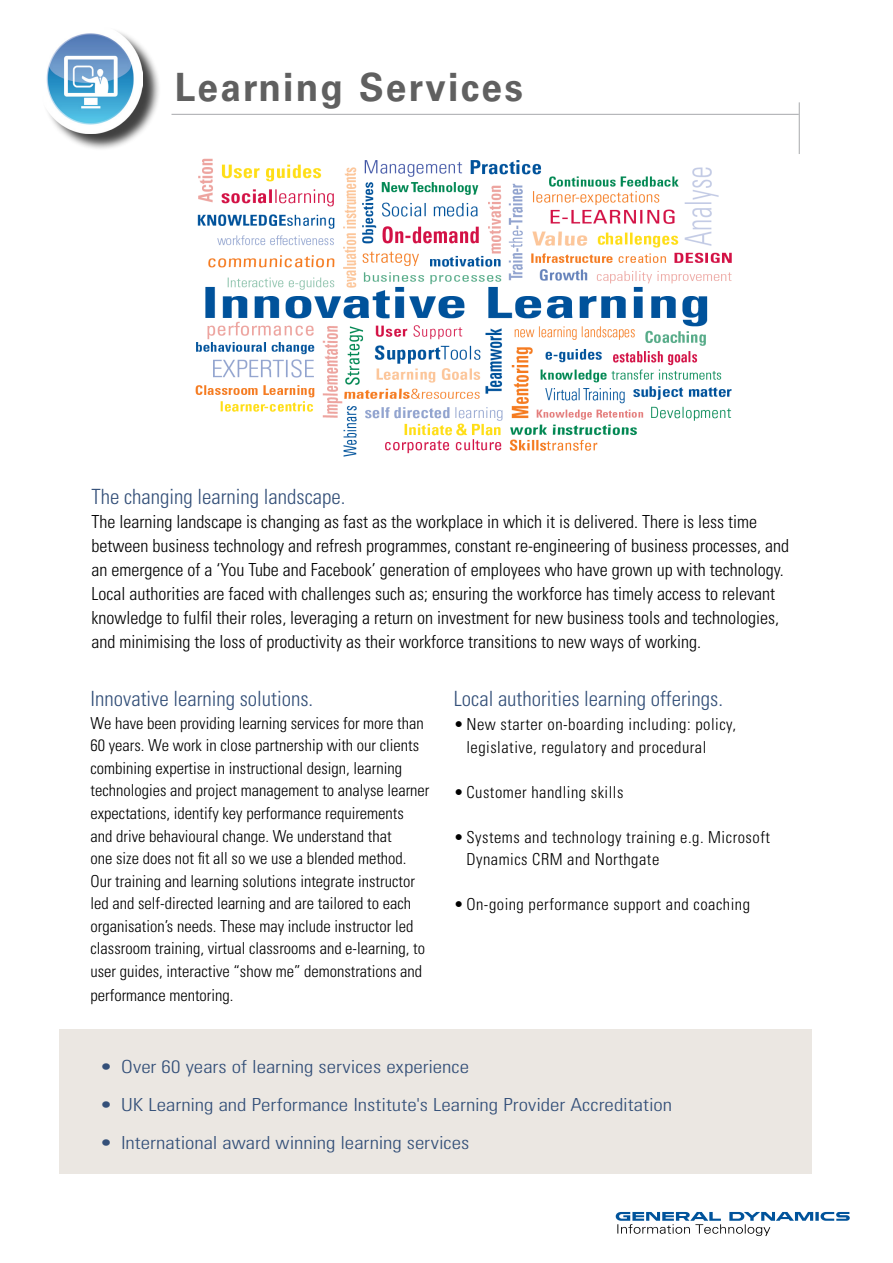
<style>
.page{position:relative;width:893px;height:1263px;background:#fff}
.page>*{position:absolute;margin:0;border:0;box-sizing:border-box;transform-origin:0 0}
.t1{font:700 39px "Univers LT Std";letter-spacing:.06em;color:#606060;scale:.95 1}
.t2{font:300 condensed 21px "Univers LT Std";color:#345079}
.t3{font:300 condensed 18px/24px "Univers LT Std";color:#000}
.t4{font:300 condensed 18px "Univers LT Std";color:#345079;scale:1.17 1}
.t5{font:300 condensed 16.5px/22.5px "Univers LT Std";color:#000}
.t6{font:300 condensed 16.5px/22.5px "Univers LT Std";letter-spacing:.03em;color:#000}
</style>
<div class="page">
<svg style="left:616px;top:1212px;width:234px;height:24px"></svg>
<hr style="left:171px;top:114px;width:628px;height:1px;background:#a7a9ac">
<hr style="left:799px;top:102px;width:1px;height:52px;background:#a7a9ac">
<div style="left:41px;top:27px;width:120px;height:124px;background:#000;opacity:.75"></div>
<img style="left:41px;top:27px;width:102px;height:106px">
<div style="left:60px;top:1029px;width:752px;height:144px;background:#ebe7e2"></div>
<img style="left:195px;top:158px;width:537px;height:298px">
<h1 class="t1" style="left:175px;top:65px;width:368px">Learning Services</h1>
<p class="t2" style="left:91px;top:483px;width:256px">The changing learning landscape.</p>
<p class="t3" style="left:91px;top:509px;width:699px">The learning landscape is changing as fast as the workplace in which it is delivered. There is less time between business technology and refresh programmes, constant re-engineering of business processes, and an emergence of a ‘You Tube and Facebook’ generation of employees who have grown up with technology.<br>Local authorities are faced with challenges such as; ensuring the workforce has timely access to relevant knowledge to fulfil their roles, leveraging a return on investment for new business tools and technologies, and minimising the loss of productivity as their workforce transitions to new ways of working.</p>
<p class="t2" style="left:91px;top:686px;width:224px">Innovative learning solutions.</p>
<p class="t5" style="left:91px;top:712px;width:340px">We have been providing learning services for more than 60 years. We work in close partnership with our clients combining expertise in instructional design, learning technologies and project management to analyse learner expectations, identify key performance requirements and drive behavioural change. We understand that<br>one size does not fit all so we use a blended method.<br>Our training and learning solutions integrate instructor led and self-directed learning and are tailored to each organisation’s needs. These may include instructor led classroom training, virtual classrooms and e-learning, to user guides, interactive “show me” demonstrations and</p>
<p class="t5" style="left:91px;top:983px;width:144px">performance mentoring.</p>
<p class="t2" style="left:454px;top:686px;width:271px">Local authorities learning offerings.</p>
<p class="t6" style="left:466px;top:713px;width:271px;text-indent:-13px">• New starter on-boarding including: policy, legislative, regulatory and procedural</p>
<p class="t6" style="left:454px;top:781px;width:171px">• Customer handling skills</p>
<p class="t6" style="left:466px;top:826px;width:305px;text-indent:-13px">• Systems and technology training e.g. Microsoft<br>Dynamics CRM and Northgate</p>
<p class="t6" style="left:454px;top:893px;width:298px">• On-going performance support and coaching</p>
<p class="t4" style="left:100px;top:1056px;width:317px">• Over 60 years of learning services experience</p>
<p class="t4" style="left:100px;top:1094px;width:490px">• UK Learning and Performance Institute's Learning Provider Accreditation</p>
<p class="t4" style="left:100px;top:1132px;width:317px">• International award winning learning services</p>
</div>
